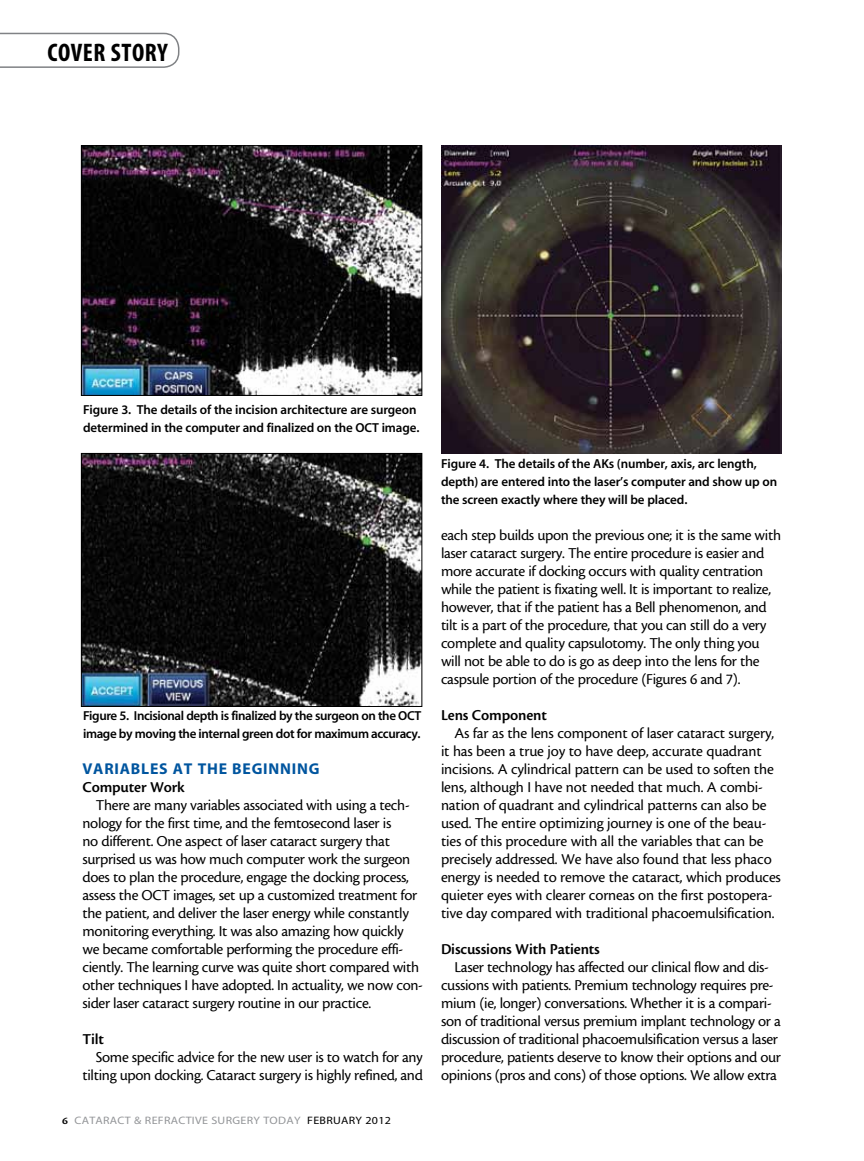
<style>
.page{position:relative;width:864px;height:1161px;background:#fff}
.page>*{position:absolute;margin:0;border:0;box-sizing:border-box;transform-origin:0 0}
.t1{font:25.5px "Myriad MM 700 300";letter-spacing:.02em;color:#000}
.t2{font:15.75px/18px "Cronos MM 408 10";letter-spacing:-.02em;color:#000}
.t3{font:15.75px "Cronos MM 574 10";letter-spacing:-.01em;color:#000}
.t4{font:15.75px "Myriad MM 700 600";letter-spacing:.05em;color:#00559f}
.t5{font:13.05px/18px "Myriad MM 565 600";letter-spacing:-.01em;color:#000}
.t6{font:13.05px/18px "Myriad MM 565 600";letter-spacing:-.03em;color:#000}
.t7{font:10.8px "Myriad MM 400 600";letter-spacing:.025em;color:#939598;scale:1.11 1}
.s1{font-family:"Cronos MM 574 8";font-size:10.2px;color:#000}
.s2{color:#000}
</style>
<div class="page">
<svg style="left:0;top:33px;width:179px;height:35px"></svg>
<img style="left:83px;top:147px;width:337px;height:247px">
<div style="left:81px;top:145px;width:341px;height:251px;border:1px solid #000"></div>
<img style="left:83px;top:455px;width:337px;height:250px">
<div style="left:81px;top:453px;width:341px;height:254px;border:1px solid #000"></div>
<img style="left:441px;top:145px;width:341px;height:308px">
<h1 class="t1" style="left:48px;top:40px;width:122px">COVER STORY</h1>
<p class="t5" style="left:83px;top:401px;width:338px">Figure 3. The details of the incision architecture are surgeon determined in the computer and finalized on the OCT image.</p>
<p class="t6" style="left:83px;top:707px;width:340px">Figure 5. Incisional depth is finalized by the surgeon on the OCT image by moving the internal green dot for maximum accuracy.</p>
<p class="t4" style="left:82px;top:761px;width:239px">VARIABLES AT THE BEGINNING</p>
<p class="t3" style="left:82px;top:779px;width:104px">Computer Work</p>
<p class="t2" style="left:82px;top:796px;width:342px;text-indent:13px">There are many variables associated with using a tech&shy;nology for the first time, and the femtosecond laser is<br>no different. One aspect of laser cataract surgery that surprised us was how much computer work the surgeon does to plan the procedure, engage the docking process, assess the OCT images, set up a customized treatment for the patient, and deliver the laser energy while constantly monitoring everything. It was also amazing how quickly we became comfortable performing the procedure effi&shy;ciently. The learning curve was quite short compared with other techniques I have adopted. In actuality, we now con&shy;sider laser cataract surgery routine in our practice.</p>
<p class="t3" style="left:82px;top:1031px;width:23px">Tilt</p>
<p class="t2" style="left:82px;top:1048px;width:342px;text-align:right">Some specific advice for the new user is to watch for any tilting upon docking. Cataract surgery is highly refined, and</p>
<p class="t7" style="left:62px;top:1115px;width:298px"><span class="s1">6</span> CATARACT &amp; REFRACTIVE SURGERY TODAY <span class="s2">FEBRUARY 2012</span></p>
<p class="t5" style="left:441px;top:455px;width:338px">Figure 4. The details of the AKs (number, axis, arc length, depth) are entered into the laser’s computer and show up on the screen exactly where they will be placed.</p>
<p class="t2" style="left:441px;top:526px;width:342px">each step builds upon the previous one; it is the same with laser cataract surgery. The entire procedure is easier and more accurate if docking occurs with quality centration while the patient is fixating well. It is important to realize, however, that if the patient has a Bell phenomenon, and tilt is a part of the procedure, that you can still do a very complete and quality capsulotomy. The only thing you will not be able to do is go as deep into the lens for the caspsule portion of the procedure (Figures 6 and 7).</p>
<p class="t3" style="left:441px;top:707px;width:107px">Lens Component</p>
<p class="t2" style="left:441px;top:724px;width:342px;text-indent:13px">As far as the lens component of laser cataract surgery, it has been a true joy to have deep, accurate quadrant incisions. A cylindrical pattern can be used to soften the lens, although I have not needed that much. A combi&shy;nation of quadrant and cylindrical patterns can also be used. The entire optimizing journey is one of the beau&shy;ties of this procedure with all the variables that can be precisely addressed. We have also found that less phaco energy is needed to remove the cataract, which produces quieter eyes with clearer corneas on the first postopera&shy;tive day compared with traditional phacoemulsification.</p>
<p class="t3" style="left:441px;top:941px;width:160px">Discussions With Patients</p>
<p class="t2" style="left:441px;top:959px;width:342px;text-align:center">Laser technology has affected our clinical flow and dis&shy;cussions with patients. Premium technology requires pre&shy;mium (ie, longer) conversations. Whether it is a compari&shy;son of traditional versus premium implant technology or a discussion of traditional phacoemulsification versus a laser procedure, patients deserve to know their options and our opinions (pros and cons) of those options. We allow extra</p>
</div>
